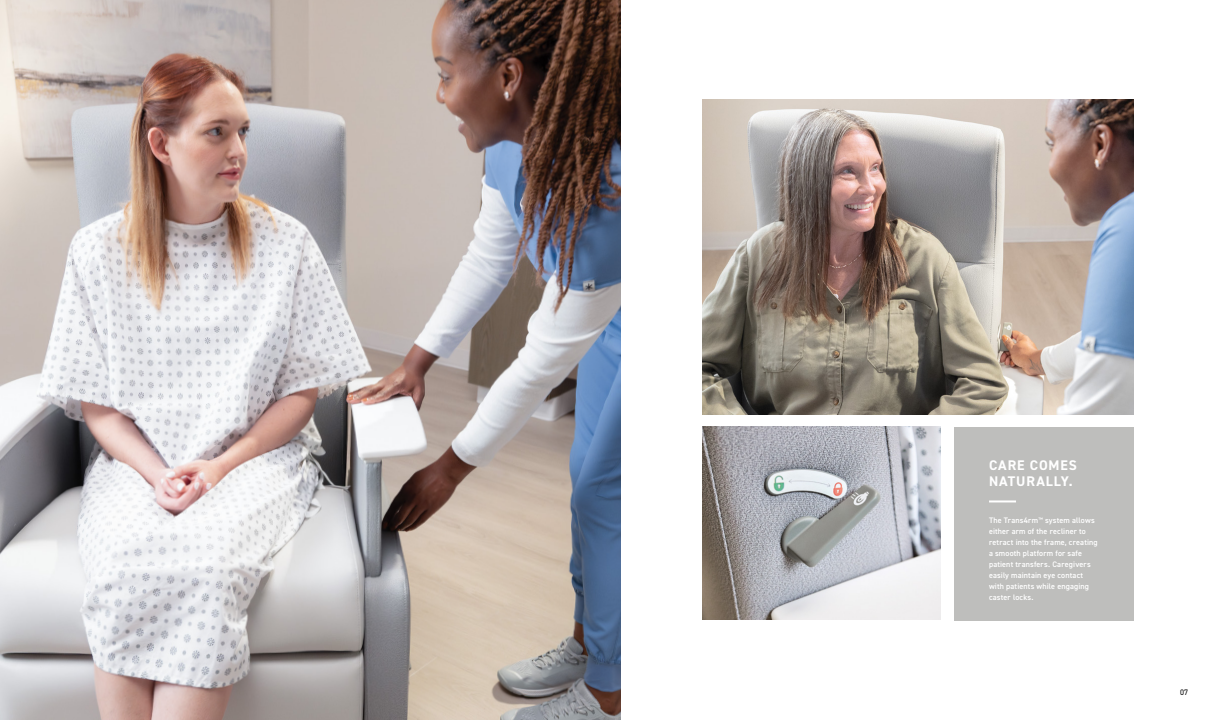
<style>
.page{position:relative;width:1224px;height:720px;background:#fff}
.page>*{position:absolute;margin:0;border:0;box-sizing:border-box;transform-origin:0 0}
.t1{font:700 14px/16px "DIN2014";letter-spacing:.065em;color:#fff}
.t2{font:600 8px/11px "DIN2014";letter-spacing:.02em;color:#fff}
.t3{font:8px "DIN2014";color:#000}
</style>
<div class="page">
<img style="left:0;top:0;width:621px;height:720px">
<img style="left:702px;top:99px;width:432px;height:316px">
<img style="left:702px;top:427px;width:238px;height:193px">
<div style="left:954px;top:427px;width:180px;height:193px;background:#bebebc"></div>
<hr style="left:989px;top:500px;width:27px;height:2px;background:#fff">
<h1 class="t1" style="left:989px;top:457px;width:89px">CARE COMES<br>NATURALLY.</h1>
<p class="t2" style="left:989px;top:515px;width:110px">The Trans4rm<sup>™</sup> system allows either arm of the recliner to retract into the frame, creating a smooth platform for safe patient transfers. Caregivers easily maintain eye contact with patients while engaging caster locks.</p>
<p class="t3" style="left:1180px;top:687px;width:9px">07</p>
</div>
